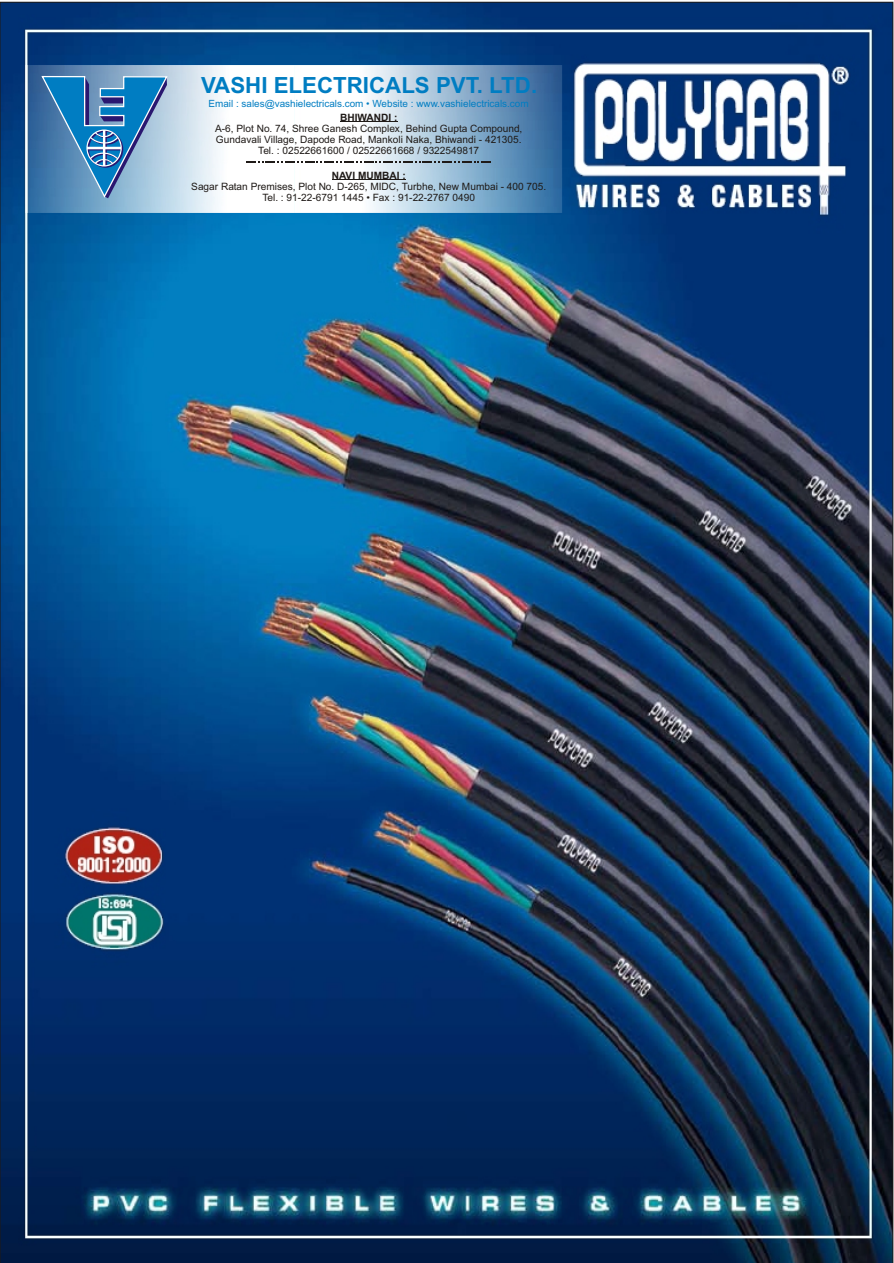
<style>
.page{position:relative;width:894px;height:1263px;background:#fff}
.page>*{position:absolute;margin:0;border:0;box-sizing:border-box;transform-origin:0 0}
.t1{font:700 22.35px "Arial";color:#007dc2}
.t2{font:10.05px/11.2px "Arial";color:#1f1a17;text-align:center}
.t3{font:700 10.05px "Arial";color:#1f1a17}
.t4{font:9.9px "Arial";color:#007dc2}
</style>
<div class="page">
<img style="left:0;top:2px;width:893px;height:1261px">
<img style="left:26px;top:65px;width:536px;height:148px">
<svg style="left:40px;top:75px;width:129px;height:123px;background:#5691c0"></svg>
<hr style="left:332px;top:180px;width:74px;height:1px;background:#1f1a17">
<hr style="left:340px;top:122px;width:57px;height:1px;background:#1f1a17">
<svg style="left:246px;top:161px;width:245px;height:2px"></svg>
<h1 class="t1" style="left:201px;top:77px;width:338px">VASHI ELECTRICALS PVT. LTD.</h1>
<p class="t4" style="left:209px;top:99px;width:322px">Email : sales@vashielectricals.com • Website : www.vashielectricals.com</p>
<p class="t3" style="left:340px;top:113px;width:59px">BHIWANDI :</p>
<p class="t2" style="left:215px;top:124px;width:309px">A-6, Plot No. 74, Shree Ganesh Complex, Behind Gupta Compound,<br>Gundavali Village, Dapode Road, Mankoli Naka, Bhiwandi - 421305.<br>Tel. : 02522661600 / 02522661668 / 9322549817</p>
<p class="t3" style="left:332px;top:171px;width:75px">NAVI MUMBAI :</p>
<p class="t2" style="left:191px;top:182px;width:357px">Sagar Ratan Premises, Plot No. D-265, MIDC, Turbhe, New Mumbai - 400 705.<br>Tel. : 91-22-6791 1445 • Fax : 91-22-2767 0490</p>
</div>
